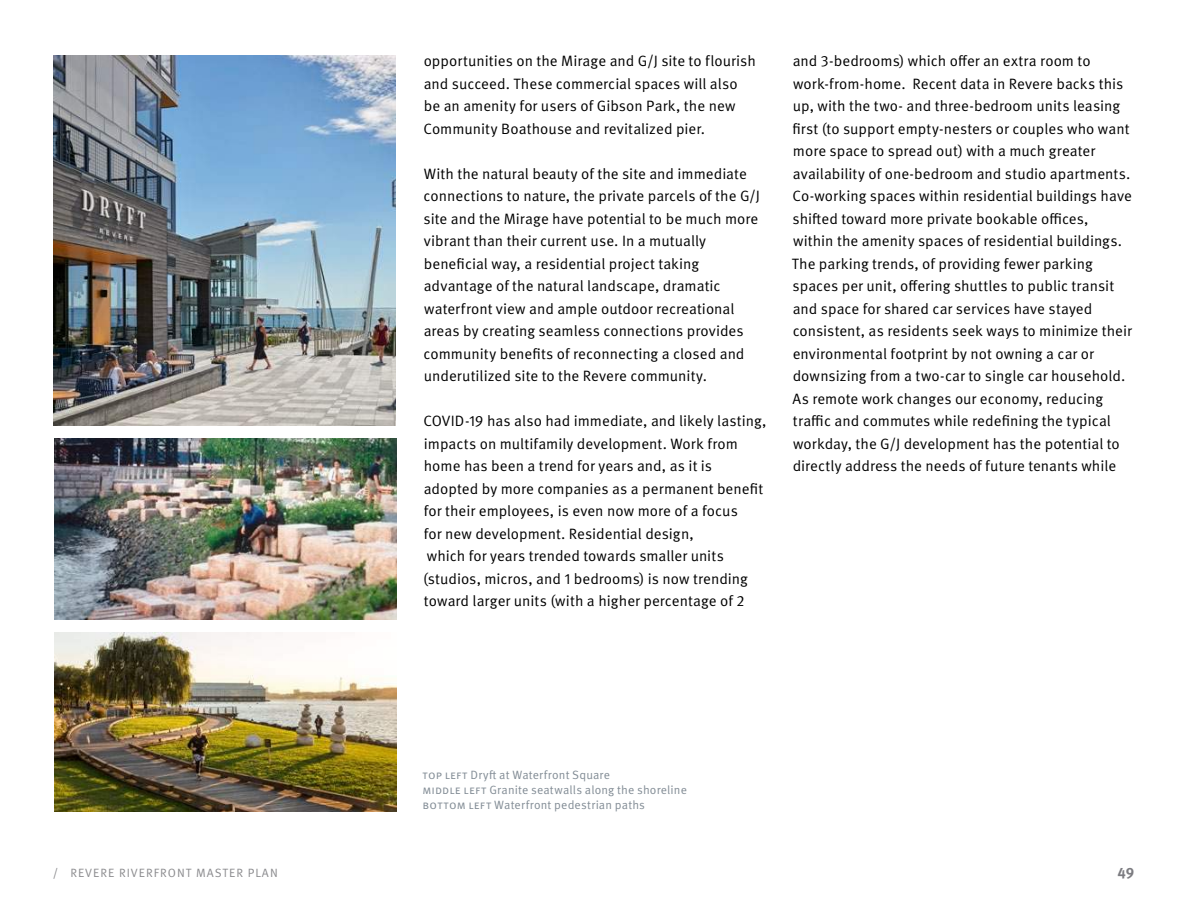
<style>
.page{position:relative;width:1188px;height:918px;background:#fff}
.page>*{position:absolute;margin:0;border:0;box-sizing:border-box;transform-origin:0 0}
.t1{font:15px/22.5px "Meta OT Norm";color:#000}
.t2{font:700 15px "Meta OT";color:#7c7c81}
.t3{font:12px/15px "Meta OT Norm";letter-spacing:.01em;color:#828c95}
.t4{font:12px "Meta OT Norm";letter-spacing:.085em;color:#8a8a8d}
</style>
<div class="page">
<img style="left:54px;top:439px;width:342px;height:180px">
<img style="left:53px;top:55px;width:343px;height:370px">
<img style="left:54px;top:632px;width:342px;height:179px">
<p class="t1" style="left:423px;top:50px;width:334px">opportunities on the Mirage and G/J site to flourish and succeed. These commercial spaces will also be an amenity for users of Gibson Park, the new Community Boathouse and revitalized pier.</p>
<p class="t1" style="left:424px;top:163px;width:338px">With the natural beauty of the site and immediate connections to nature, the private parcels of the G/J site and the Mirage have potential to be much more vibrant than their current use. In a mutually beneficial way, a residential project taking advantage of the natural landscape, dramatic waterfront view and ample outdoor recreational areas by creating seamless connections provides community benefits of reconnecting a closed and underutilized site to the Revere community.</p>
<p class="t1" style="left:423px;top:410px;width:345px">COVID-19 has also had immediate, and likely lasting, impacts on multifamily development. Work from home has been a trend for years and, as it is adopted by more companies as a permanent benefit for their employees, is even now more of a focus<br>for new development. Residential design,<br>which for years trended towards smaller units (studios, micros, and 1 bedrooms) is now trending toward larger units (with a higher percentage of 2</p>
<p class="t1" style="left:792px;top:50px;width:342px">and 3-bedrooms) which offer an extra room to work-from-home. Recent data in Revere backs this up, with the two- and three-bedroom units leasing first (to support empty-nesters or couples who want more space to spread out) with a much greater availability of one-bedroom and studio apartments.<br>Co-working spaces within residential buildings have shifted toward more private bookable offices,<br>within the amenity spaces of residential buildings.<br>The parking trends, of providing fewer parking spaces per unit, offering shuttles to public transit and space for shared car services have stayed consistent, as residents seek ways to minimize their environmental footprint by not owning a car or downsizing from a two-car to single car household.<br>As remote work changes our economy, reducing traffic and commutes while redefining the typical workday, the G/J development has the potential to directly address the needs of future tenants while</p>
<p class="t3" style="left:423px;top:767px;width:266px">top left D ryft at Waterfront Square<br>middle left Granite seatwalls along the shoreline bottom left Waterfront pedestrian paths</p>
<p class="t4" style="left:53px;top:865px;width:226px">/ revere riverfront master plan</p>
<p class="t2" style="left:1117px;top:863px;width:18px">49</p>
</div>
